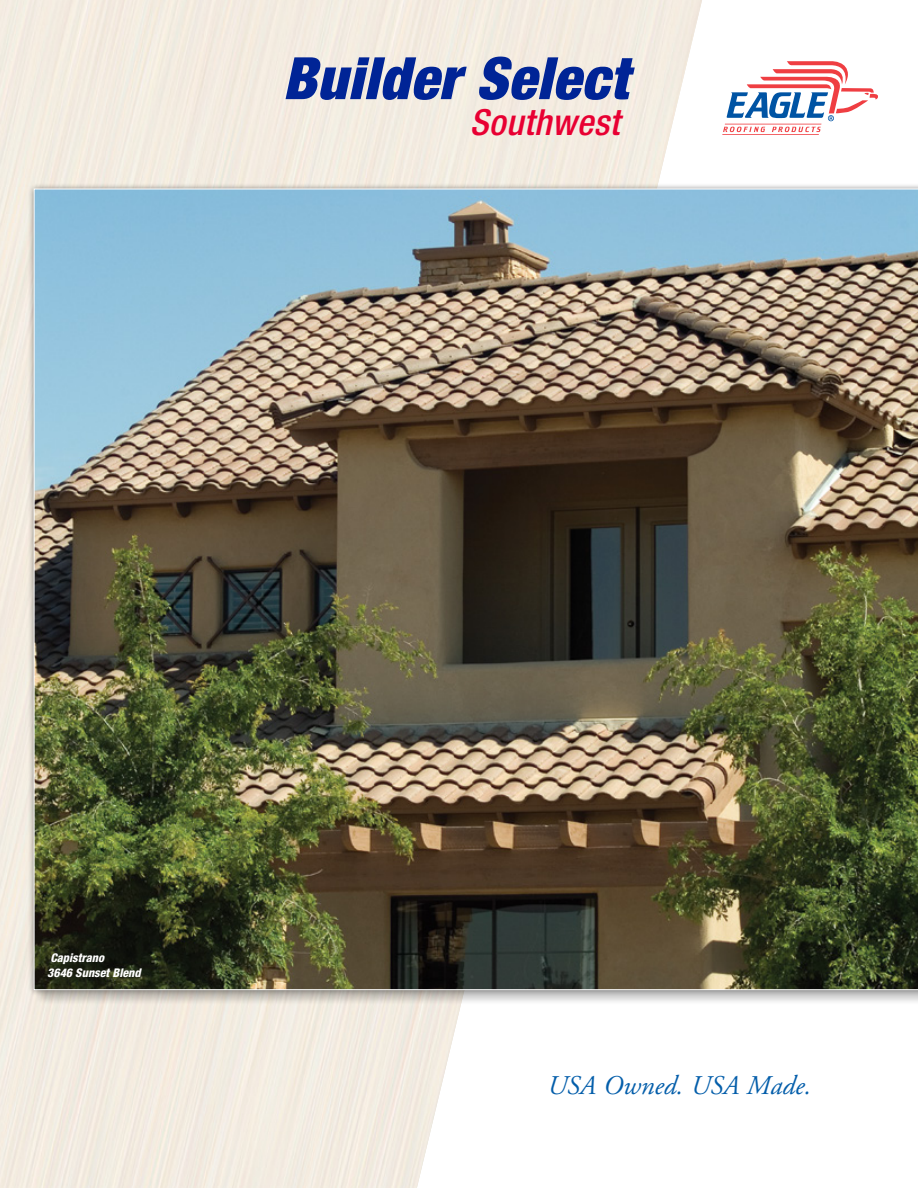
<style>
.page{position:relative;width:918px;height:1188px;background:#fff}
.page>*{position:absolute;margin:0;border:0;box-sizing:border-box;transform-origin:0 0}
.t1{font:italic 900 condensed 58.5px "Helvetica Neue";letter-spacing:.01em;color:#002496}
.t2{font:italic 500 condensed 36px "Helvetica Neue";letter-spacing:.01em;color:#e80032}
.t3{font:italic 27px "Adobe Garamond";color:#045eaa}
.t4{font:italic 800 condensed 12px/15px "Helvetica Neue";color:#fff}
</style>
<div class="page">
<img style="left:0;top:0;width:702px;height:1188px">
<div style="left:28px;top:182px;width:890px;height:814px;background:#000;opacity:.5"></div>
<img style="left:34px;top:189px;width:884px;height:801px">
<svg style="left:727px;top:61px;width:151px;height:60px"></svg>
<hr style="left:725px;top:124px;width:96px;height:1px;background:#ef3e42">
<svg style="left:722px;top:127px;width:99px;height:8px"></svg>
<h1 class="t1" style="left:283px;top:42px;width:347px">Builder Select</h1>
<h2 class="t2" style="left:470px;top:101px;width:151px">Southwest</h2>
<p class="t4" style="left:47px;top:950px;width:95px">Capistrano<br>3646 Sunset Blend</p>
<h3 class="t3" style="left:547px;top:1071px;width:265px">USA Owned. USA Made.</h3>
</div>
